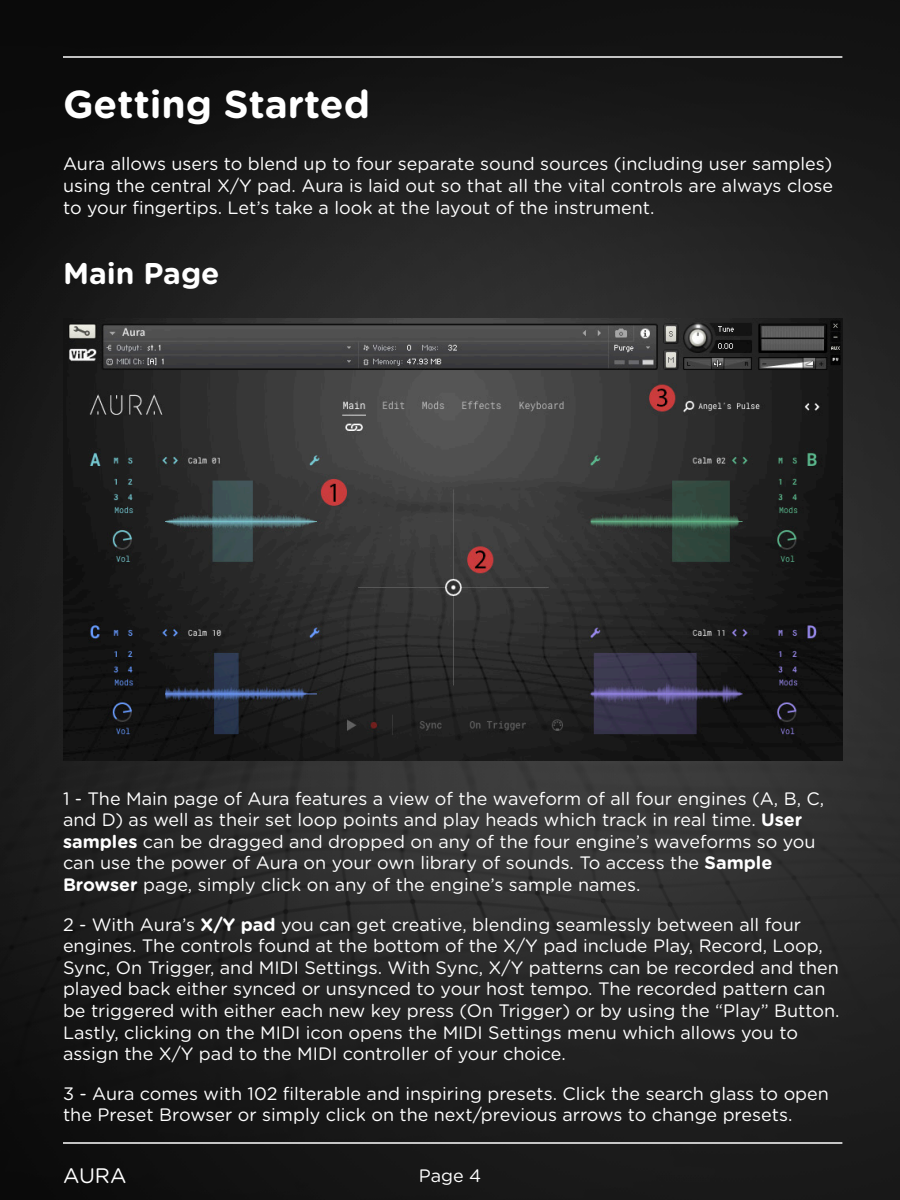
<style>
.page{position:relative;width:900px;height:1200px;background:#fff}
.page>*{position:absolute;margin:0;border:0;box-sizing:border-box;transform-origin:0 0}
.t1{font:700 39px "Gotham Rounded";color:#fff}
.t2{font:700 30px "Gotham Rounded";color:#fff}
.t3{font:21px "Gotham Rounded";color:#fff}
.call_out_text{font:18px/21.6px "Gotham Rounded";color:#fff}
.s1{font-weight:700}
</style>
<div class="page">
<img style="left:0;top:0;width:900px;height:1200px">
<hr style="left:63px;top:1142px;width:779px;height:2px;background:#fff">
<hr style="left:63px;top:56px;width:779px;height:2px;background:#fff">
<img style="left:63px;top:319px;width:779px;height:441px">
<p class="t1" style="left:63px;top:76px;width:309px">Getting Started</p>
<p class="call_out_text" style="left:63px;top:152px;width:772px;text-align:justify">Aura allows users to blend up to four separate sound sources (including user samples) using the central X/Y pad. Aura is laid out so that all the vital controls are always close to your fingertips. Let’s take a look at the layout of the instrument.</p>
<p class="t2" style="left:63px;top:251px;width:158px">Main Page</p>
<p class="call_out_text" style="left:63px;top:787px;width:763px">1 - The Main page of Aura features a view of the waveform of all four engines (A, B, C, and D) as well as their set loop points and play heads which track in real time. <span class="s1">User samples</span> can be dragged and dropped on any of the four engine’s waveforms so you can use the power of Aura on your own library of sounds. To access the <span class="s1">Sample Browser</span> page, simply click on any of the engine’s sample names.</p>
<p class="call_out_text" style="left:63px;top:913px;width:778px">2 - With Aura’s <span class="s1">X/Y pad</span> you can get creative, blending seamlessly between all four engines. The controls found at the bottom of the X/Y pad include Play, Record, Loop, Sync, On Trigger, and MIDI Settings. With Sync, X/Y patterns can be recorded and then played back either synced or unsynced to your host tempo. The recorded pattern can be triggered with either each new key press (On Trigger) or by using the “Play” Button.<br>Lastly, clicking on the MIDI icon opens the MIDI Settings menu which allows you to assign the X/Y pad to the MIDI controller of your choice.</p>
<p class="call_out_text" style="left:63px;top:1082px;width:767px">3 - Aura comes with 102 filterable and inspiring presets. Click the search glass to open the Preset Browser or simply click on the next/previous arrows to change presets.</p>
<p class="t3" style="left:63px;top:1161px;width:65px">AURA</p>
<p class="call_out_text" style="left:419px;top:1164px;width:64px">Page 4</p>
</div>
